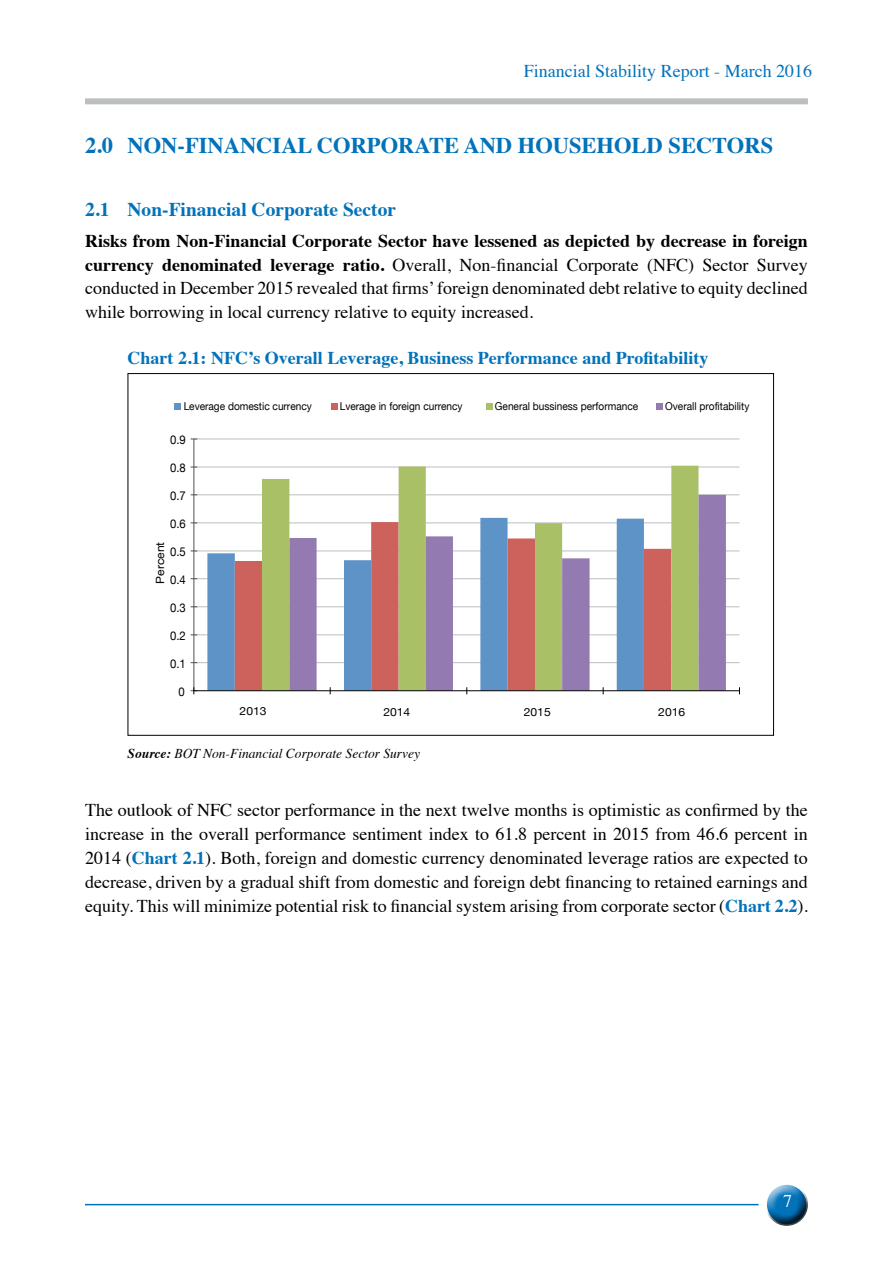
<style>
.page{position:relative;width:893px;height:1263px;background:#fff}
.page>*{position:absolute;margin:0;border:0;box-sizing:border-box;transform-origin:0 0}
.t1{font:700 22.5px "Times";color:#0272ba}
.t2{font:700 19.5px "Times";color:#0272ba}
.t3{font:18px/24px "Times";color:#000;text-align:justify}
.t4{font:700 18px "Times";color:#0272ba}
.t5{font:18px "Times";color:#0272ba}
.t6{font:18px "Times";color:#fff}
.t7{font:italic 13.5px "Times";color:#000}
.t8{font:12.15px "Helvetica Neue";color:#000;scale:.93 1}
.t9{font:11.25px "Helvetica Neue";color:#000;scale:1.07 1}
.t10{font:10.8px "Helvetica Neue";color:#000;scale:.93 1}
.s1{font-weight:700}
.s2{font-weight:700;color:#0272ba}
</style>
<div class="page">
<div style="left:85px;top:98px;width:723px;height:6px;background:#bcbec0"></div>
<hr style="left:85px;top:1204px;width:674px;height:1px;background:#0272ba">
<div style="left:764px;top:1180px;width:47px;height:32px;background:#fff;opacity:.75"></div>
<div style="left:764px;top:1189px;width:47px;height:38px;background:#000;opacity:.75"></div>
<hr style="left:194px;top:662px;width:545px;height:1px;background:#bcbec0">
<hr style="left:194px;top:634px;width:545px;height:1px;background:#bcbec0">
<hr style="left:194px;top:606px;width:545px;height:1px;background:#bcbec0">
<hr style="left:194px;top:578px;width:545px;height:1px;background:#bcbec0">
<hr style="left:194px;top:551px;width:545px;height:1px;background:#bcbec0">
<hr style="left:194px;top:523px;width:545px;height:1px;background:#bcbec0">
<hr style="left:194px;top:494px;width:545px;height:1px;background:#bcbec0">
<hr style="left:194px;top:467px;width:545px;height:1px;background:#bcbec0">
<hr style="left:194px;top:439px;width:545px;height:1px;background:#bcbec0">
<svg style="left:207px;top:522px;width:28px;height:168px;fill:#5d93c7"></svg>
<svg style="left:235px;top:522px;width:27px;height:168px;fill:#cd615b"></svg>
<svg style="left:262px;top:466px;width:436px;height:224px"></svg>
<svg style="left:289px;top:495px;width:437px;height:195px"></svg>
<hr style="left:193px;top:439px;width:1px;height:252px;background:#525252">
<hr style="left:194px;top:690px;width:545px;height:1px;background:#000">
<svg style="left:191px;top:687px;width:6px;height:7px"></svg>
<div style="left:175px;top:403px;width:6px;height:7px;background:#5d93c7"></div>
<div style="left:331px;top:403px;width:6px;height:7px;background:#cd615b"></div>
<div style="left:486px;top:403px;width:6px;height:7px;background:#a9c067"></div>
<div style="left:657px;top:403px;width:6px;height:7px;background:#937bb1"></div>
<p class="t5" style="left:524px;top:54px;width:290px">Financial Stability Report - March 2016</p>
<p class="t1" style="left:85px;top:124px;width:46px">2.0 NON</p>
<p class="t1" style="left:178px;top:124px;width:23px">-FINANCIAL</p>
<p class="t1" style="left:317px;top:124px;width:17px">CORPORATE</p>
<p class="t1" style="left:463px;top:124px;width:221px">AND HOUSEHOLD SECTORS</p>
<p class="t2" style="left:85px;top:191px;width:313px">2.1 Non-Financial Corporate Sector</p>
<p class="t3" style="left:85px;top:227px;width:724px"><span class="s1">Risks from Non-Financial Corporate Sector have lessened as depicted by decrease in foreign currency denominated leverage ratio.</span> Overall, Non-financial Corporate (NFC) Sector Survey conducted in December 2015 revealed that firms’ foreign denominated debt relative to equity declined while borrowing in local currency relative to equity increased.</p>
<p class="t4" style="left:128px;top:341px;width:582px">Chart 2.1: NFC’s Overall Leverage, Business Performance and Profitability</p>
<p class="t10" style="left:184px;top:399px;width:139px">Leverage domestic currency</p>
<p class="t10" style="left:340px;top:399px;width:134px">Lverage in foreign currency</p>
<p class="t10" style="left:495px;top:399px;width:156px">General bussiness performance</p>
<p class="t10" style="left:665px;top:399px;width:92px">Overall profitability</p>
<p class="t8" style="left:170px;top:432px;width:18px">0.9</p>
<p class="t8" style="left:170px;top:460px;width:18px">0.8</p>
<p class="t8" style="left:170px;top:488px;width:18px">0.7</p>
<p class="t8" style="left:170px;top:516px;width:18px">0.6</p>
<p class="t9" style="left:154px;top:584px;width:41px;rotate:-90deg">Percent</p>
<p class="t8" style="left:170px;top:544px;width:18px">0.5</p>
<p class="t8" style="left:170px;top:572px;width:18px">0.4</p>
<p class="t8" style="left:170px;top:600px;width:18px">0.3</p>
<p class="t8" style="left:170px;top:628px;width:18px">0.2</p>
<p class="t8" style="left:170px;top:656px;width:18px">0.1</p>
<p class="t8" style="left:179px;top:684px;width:8px">0</p>
<p class="t9" style="left:240px;top:705px;width:27px">2013</p>
<p class="t9" style="left:383px;top:705px;width:27px">2014</p>
<p class="t9" style="left:524px;top:705px;width:27px">2015</p>
<p class="t9" style="left:658px;top:705px;width:27px">2016</p>
<p class="t7" style="left:128px;top:742px;width:294px"><span class="s1">Source:</span> BOT Non-Financial Corporate Sector Survey</p>
<p class="t3" style="left:85px;top:796px;width:724px">The outlook of NFC sector performance in the next twelve months is optimistic as confirmed by the increase in the overall performance sentiment index to 61.8 percent in 2015 from 46.6 percent in 2014 (<span class="s2">Chart 2.1</span>). Both, foreign and domestic currency denominated leverage ratios are expected to decrease, driven by a gradual shift from domestic and foreign debt financing to retained earnings and equity. This will minimize potential risk to financial system arising from corporate sector (<span class="s2">Chart 2.2</span>).</p>
<p class="t6" style="left:783px;top:1184px;width:10px">7</p>
</div>
